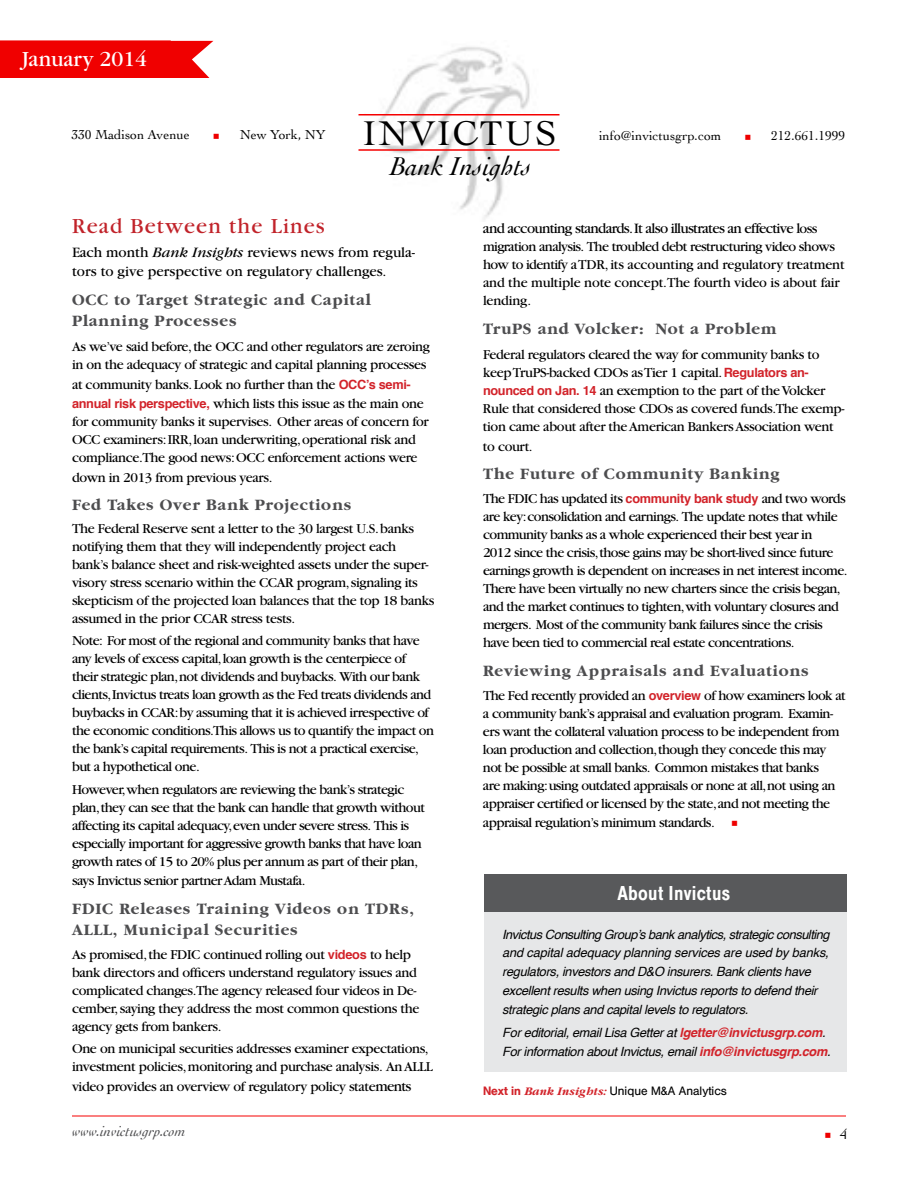
<style>
.page{position:relative;width:918px;height:1188px;background:#fff}
.page>*{position:absolute;margin:0;border:0;box-sizing:border-box;transform-origin:0 0}
.t1{font:36px "Cochin";letter-spacing:.05em;color:#000}
.t2{font:italic 27px "Cochin";color:#000}
.t3{font:22.5px "Garamond";color:#fff}
.t4{font:22.5px "Garamond";letter-spacing:.05em;color:#c1232a}
.t5{font:21px "Helvetica Medium Condensed Plain";letter-spacing:.015em;color:#fff}
.t6{font:700 16.5px/21px "Garamond";letter-spacing:.05em;color:#4d4d4f}
.t7{font:15px/19.5px "Garamond";letter-spacing:-.01em;color:#000}
.t8{font:15px "Garamond";letter-spacing:-.045em;color:#000}
.t9{font:italic 15px "Cochin";color:#4d4d4f}
.t10{font:15px "Cochin";color:#000}
.t11{font:14.25px/18px "Garamond";letter-spacing:-.04em;color:#000}
.t12{font:14.25px/18px "Garamond";letter-spacing:-.01em;color:#000}
.t13{font:13.5px "Cochin";color:#000}
.t14{font:italic 12.75px/18.8px "Helvetica";letter-spacing:-.025em;color:#000}
.t15{font:12px "Helvetica BQ";color:#000}
.s1{font-style:italic}
.s2{font-family:"Helvetica";font-weight:700;font-size:12.75px;color:#d2232a}
.s3{font-size:15px}
.s4{font-size:14.25px}
.s5{font-weight:700;color:#d2232a}
.s6{font-weight:500;color:#d2232a}
.s7{font-family:"Garamond";font-weight:700;font-style:italic;color:#d2232a}
</style>
<div class="page">
<img style="left:374px;top:47px;width:156px;height:173px">
<hr style="left:358px;top:114px;width:202px;height:2px;background:#f50000">
<hr style="left:358px;top:149px;width:202px;height:2px;background:#f50000">
<hr style="left:72px;top:1116px;width:774px;height:1px;background:#f70000">
<svg style="left:0;top:40px;width:213px;height:38px;background:#f01010"></svg>
<div style="left:484px;top:905px;width:363px;height:166px;background:#e6e7e8"></div>
<div style="left:484px;top:874px;width:363px;height:38px;background:#58595b"></div>
<h3 class="t3" style="left:22px;top:47px;width:127px">January 2014</h3>
<h3 class="t3" style="left:22px;top:47px;width:120px">August 2013</h3>
<h1 class="t1" style="left:363px;top:109px;width:195px">INVICTUS</h1>
<h2 class="t2" style="left:390px;top:148px;width:143px">Bank Insights</h2>
<p class="t13" style="left:71px;top:125px;width:120px">330 Madison Avenue</p>
<p class="t13" style="left:240px;top:125px;width:87px">New York, NY</p>
<p class="t13" style="left:599px;top:126px;width:124px">info@invictusgrp.com</p>
<p class="t13" style="left:771px;top:126px;width:76px">212.661.1999</p>
<h3 class="t4" style="left:72px;top:214px;width:254px">Read Between the Lines</h3>
<p class="t7" style="left:72px;top:243px;width:345px">Each month <span class="s1">Bank Insights</span> reviews news from regula&shy;tors to give perspective on regulatory challenges.</p>
<p class="t6" style="left:72px;top:289px;width:300px">OCC to Target Strategic and Capital<br>Planning Processes</p>
<p class="t11" style="left:72px;top:338px;width:359px">As we’ve said before, the OCC and other regulators are zeroing in on the adequacy of strategic and capital planning processes</p>
<p class="t11" style="left:72px;top:375px;width:353px;line-height:19.5px">at community banks. Look no further than the <span class="s2">OCC’s semi&shy;annual risk perspective,</span> which lists this issue as the main one</p>
<p class="t11" style="left:72px;top:413px;width:358px">for community banks it supervises. Other areas of concern for<br>OCC examiners: IRR, loan underwriting, operational risk and compliance.The good news: OCC enforcement actions were</p>
<p class="t11" style="left:72px;top:469px;width:202px">down in 2013 from previous years.</p>
<p class="t6" style="left:72px;top:495px;width:281px">Fed Takes Over Bank Projections</p>
<p class="t11" style="left:72px;top:520px;width:364px">The Federal Reserve sent a letter to the 30 largest U.S. banks notifying them that they will independently project each bank’s balance sheet and risk-weighted assets under the super&shy;visory stress scenario within the CCAR program, signaling its skepticism of the projected loan balances that the top 18 banks assumed in the prior CCAR stress tests.</p>
<p class="t11" style="left:72px;top:632px;width:364px">Note: For most of the regional and community banks that have any levels of excess capital, loan growth is the centerpiece of their strategic plan, not dividends and buybacks. With our bank clients, Invictus treats loan growth as the Fed treats dividends and buybacks in CCAR: by assuming that it is achieved irrespective of the economic conditions.This allows us to quantify the impact on the bank’s capital requirements. This is not a practical exercise, but a hypothetical one.</p>
<p class="t11" style="left:72px;top:781px;width:354px">However, when regulators are reviewing the bank’s strategic plan, they can see that the bank can handle that growth without affecting its capital adequacy, even under severe stress. This is especially important for aggressive growth banks that have loan growth rates of 15 to 20% plus per annum as part of their plan,</p>
<p class="t11" style="left:72px;top:872px;width:235px">says Invictus senior partner Adam Mustafa.</p>
<p class="t6" style="left:72px;top:898px;width:344px">FDIC Releases Training Videos on TDRs,<br>ALLL, Municipal Securities</p>
<p class="t11" style="left:72px;top:946px;width:349px">As promised, the FDIC continued rolling out <span class="s2">videos</span> to help bank directors and officers understand regulatory issues and complicated changes.The agency released four videos in De&shy;cember, saying they address the most common questions the agency gets from bankers.</p>
<p class="t11" style="left:72px;top:1040px;width:363px">One on municipal securities addresses examiner expectations, investment policies, monitoring and purchase analysis. An ALLL</p>
<p class="t11" style="left:72px;top:1078px;width:341px">video provides an overview of regulatory policy state<span class="s3">ments</span></p>
<p class="t8" style="left:483px;top:221px;width:336px">and accounting standards.It also illustrates an effective l<span class="s4">oss</span></p>
<p class="t12" style="left:483px;top:238px;width:363px">migration analysis. The troubled debt restructuring video shows how to identify a TDR, its accounting and regulatory treatment and the multiple note concept.The fourth video is about fair lending.</p>
<p class="t6" style="left:483px;top:318px;width:295px">TruPS and Volcker: Not a Problem</p>
<p class="t11" style="left:483px;top:346px;width:363px">Federal regulators cleared the way for community banks to keep TruPS-backed CDOs as Tier 1 capital. <span class="s2">Regulators an&shy;nounced on Jan. 14</span> an exemption to the part of the Volcker Rule that considered those CDOs as covered funds.The exemp&shy;tion came about after the American Bankers Association went</p>
<p class="t11" style="left:483px;top:437px;width:51px">to court.</p>
<p class="t6" style="left:483px;top:464px;width:298px">The Future of Community Banking</p>
<p class="t11" style="left:483px;top:490px;width:366px">The FDIC has updated its <span class="s2">community bank study</span> and two words are key: consolidation and earnings. The update notes that while community banks as a whole experienced their best year in<br>2012 since the crisis, those gains may be short-lived since future earnings growth is dependent on increases in net interest income.<br>There have been virtually no new charters since the crisis began, and the market continues to tighten, with voluntary closures and mergers. Most of the community bank failures since the crisis have been tied to commercial real estate concentrations.</p>
<p class="t6" style="left:483px;top:660px;width:327px">Reviewing Appraisals and Evaluations</p>
<p class="t11" style="left:483px;top:686px;width:364px">The Fed recently provided an <span class="s2">overview</span> of how examiners look at a community bank’s appraisal and evaluation program. Examin&shy;ers want the collateral valuation process to be independent from loan production and collection, though they concede this may not be possible at small banks. Common mistakes that banks<br>are making: using outdated appraisals or none at all, not using an appraiser certified or licensed by the state, and not meeting the</p>
<p class="t11" style="left:483px;top:814px;width:233px">appraisal regulation’s minimum standards.</p>
<h3 class="t5" style="left:617px;top:881px;width:114px">About Invictus</h3>
<p class="t14" style="left:502px;top:925px;width:329px">Invictus Consulting Group’s bank analytics, strategic consulting and capital adequacy planning services are used by banks, regulators, investors and D&amp;O insurers. Bank clients have excellent results when using Invictus reports to defend their strategic plans and capital levels to regulators.</p>
<p class="t14" style="left:502px;top:1023px;width:330px">For editorial, email Lisa Getter at <span class="s5">lgetter@invictusgrp.com</span>.<br>For information about Invictus, email <span class="s5">info@invictusgrp.com</span>.</p>
<p class="t15" style="left:483px;top:1084px;width:245px"><span class="s6">Next in</span> <span class="s7">Bank Insights:</span> Unique M&amp;A Analytics</p>
<p class="t9" style="left:72px;top:1121px;width:115px">www.invictusgrp.com</p>
<p class="t10" style="left:840px;top:1124px;width:9px">4</p>
</div>
